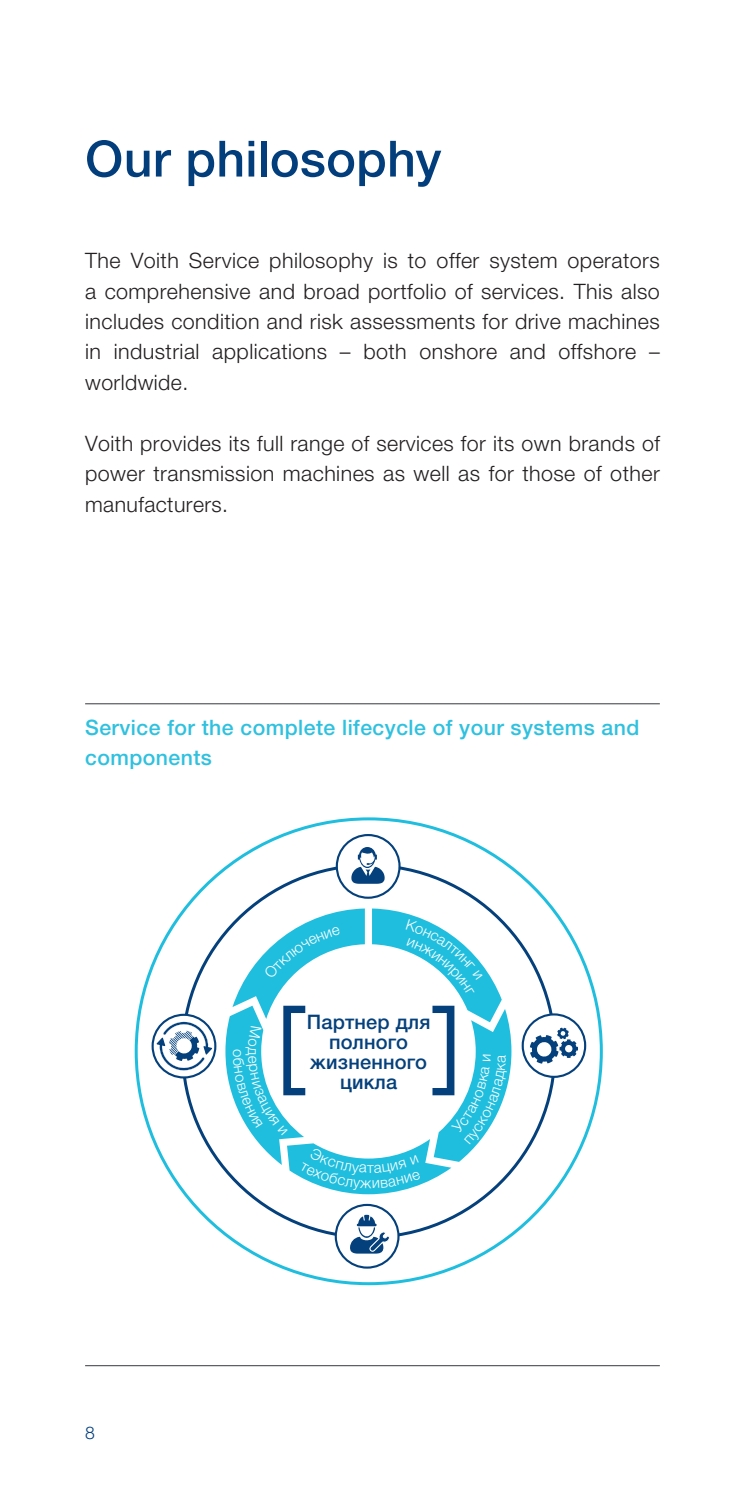
<style>
.page{position:relative;width:745px;height:1489px;background:#fff}
.page>*{position:absolute;margin:0;border:0;box-sizing:border-box;transform-origin:0 0}
.t1{font:500 50px "Helvetica Neue LT Pro";letter-spacing:.005em;color:#023d7c}
.t2{font:300 21.25px/30.5px "Helvetica Neue LT Pro";letter-spacing:.02em;color:#231f20;text-align:justify}
.t3{font:500 21.25px/30.5px "Helvetica Neue LT Pro";letter-spacing:.02em;color:#2fc1df}
.t4{font:500 20px/20px "Helvetica Neue LTW1 G";letter-spacing:.01em;color:#04407b;text-align:center}
.t5{font:300 17.5px "Helvetica Neue LT Pro";color:#023d7c}
.t6{font:300 15px "Helvetica Neue LTW1 G";color:#fff}
</style>
<div class="page">
<hr style="left:85px;top:703px;width:574px;height:1px;background:#5f6066">
<svg style="left:335px;top:834px;width:65px;height:64px"></svg>
<svg style="left:521px;top:1013px;width:65px;height:64px"></svg>
<svg style="left:151px;top:1013px;width:65px;height:65px"></svg>
<svg style="left:334px;top:1203px;width:65px;height:65px"></svg>
<hr style="left:85px;top:1364px;width:574px;height:2px;background:#5f6066">
<svg style="left:225px;top:908px;width:286px;height:286px"></svg>
<h1 class="t1" style="left:85px;top:129px;width:357px">Our philosophy</h1>
<p class="t2" style="left:85px;top:245px;width:576px">The Voith Service philosophy is to offer system operators a comprehensive and broad portfolio of services. This also includes condition and risk assessments for drive machines in industrial applications – both onshore and offshore – worldwide.</p>
<p class="t2" style="left:85px;top:427px;width:576px">Voith provides its full range of services for its own brands of power transmission machines as well as for those of other manufacturers.</p>
<p class="t3" style="left:85px;top:711px;width:555px">Service for the complete lifecycle of your systems and components</p>
<p class="t5" style="left:85px;top:1422px;width:11px">8</p>
<p class="t6" style="left:247px;top:1048px;width:10px;rotate:90deg">о</p>
<p class="t6" style="left:262px;top:1046px;width:10px;rotate:90deg">д</p>
<p class="t4" style="left:306px;top:1011px;width:125px">Партнер для полного жизненного цикла</p>
<p class="t6" style="left:367px;top:1158px;width:8px">т</p>
</div>
